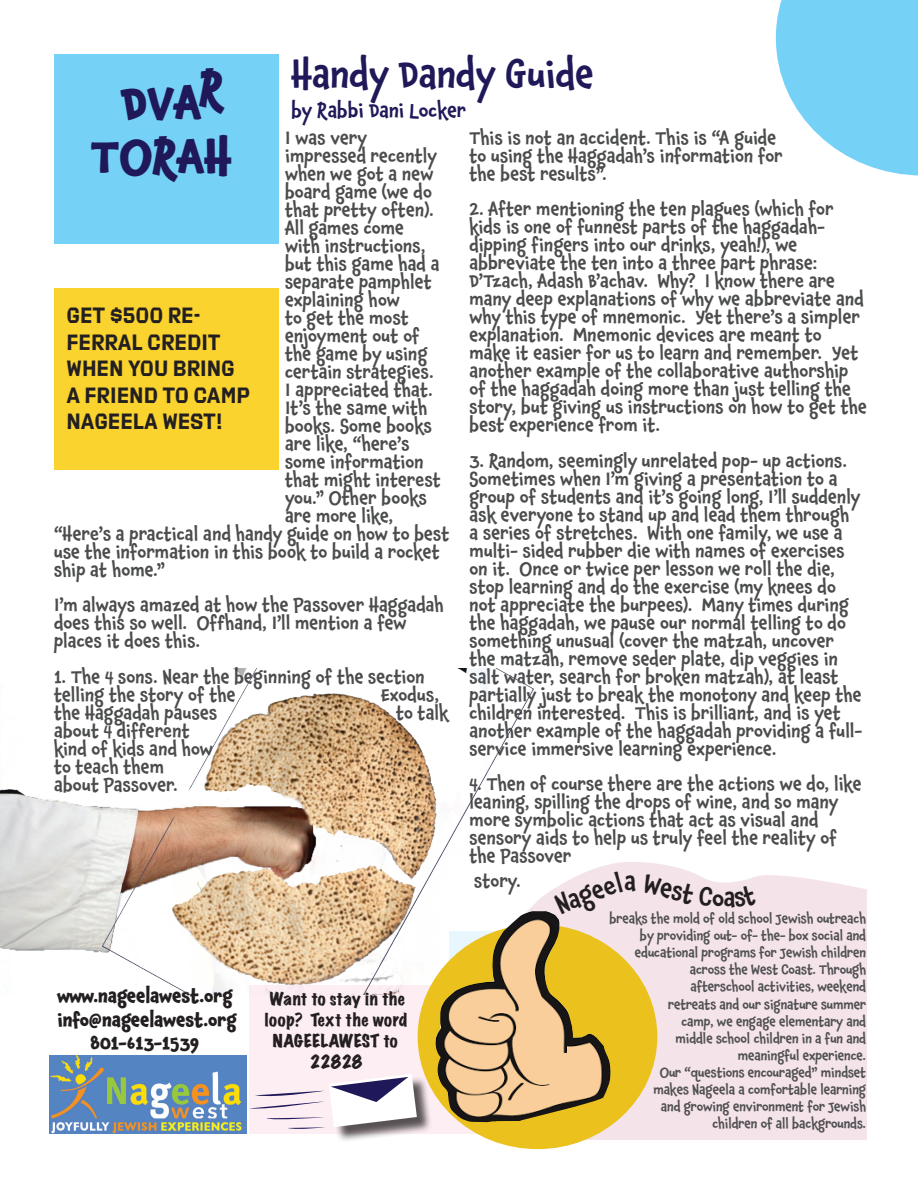
<style>
.page{position:relative;width:918px;height:1188px;background:#fff}
.page>*{position:absolute;margin:0;border:0;box-sizing:border-box;transform-origin:0 0}
.t1{font:700 45px/54px "Chaloops";color:#1f1959;text-align:center}
.t2{font:500 37.5px "Chaloops";color:#1f1959}
.t3{font:22.05px/26.5px "Export";color:#231f20}
.t4{font:500 19.5px "Chaloops";color:#1f1959}
.t5{font:500 18px/18px "Chaloops";letter-spacing:.005em;color:#4b4c4d}
.t6{font:700 18px/23.7px "Chaloops";color:#231f20;text-align:center}
.t7{font:expanded 16.2px/21px "Marker Felt";color:#231f20;text-align:center}
.t8{font:500 13.2px/17.1px "Chaloops";letter-spacing:-.01em;color:#505052;text-align:right}
</style>
<div class="page">
<svg style="left:775px;top:0;width:143px;height:176px"></svg>
<svg style="left:533px;top:862px;width:334px;height:279px;fill:#f4e4ea"></svg>
<div style="left:556px;top:913px;width:311px;height:227px;background:#f4e4ea"></div>
<div style="left:249px;top:985px;width:226px;height:149px;background:#fdeef4"></div>
<div style="left:331px;top:1076px;width:101px;height:67px;background:#231f20;opacity:.75"></div>
<svg style="left:249px;top:1074px;width:168px;height:56px"></svg>
<div style="left:418px;top:924px;width:239px;height:225px;background:#eac11d;border-radius:50%"></div>
<img style="left:435px;top:911px;width:175px;height:211px">
<img style="left:49px;top:1056px;width:198px;height:78px">
<div style="left:54px;top:288px;width:225px;height:182px;background:#fad32f"></div>
<div style="left:54px;top:54px;width:225px;height:189px;background:#75d1f6"></div>
<img style="left:0;top:668px;width:533px;height:326px">
<svg style="left:553px;top:871px;width:83px;height:44px;background:#f4e6eb"></svg>
<svg style="left:642px;top:874px;width:115px;height:34px;background:#f5e6eb"></svg>
<h2 class="t2" style="left:292px;top:45px;width:304px">Handy Dandy Guide</h2>
<p class="t4" style="left:292px;top:95px;width:176px">by Rabbi Dani Locker</p>
<h1 class="t1" style="left:199px;top:62px;width:26px">R</h1>
<h1 class="t1" style="left:91px;top:76px;width:143px">DVA<br>TORAH</h1>
<p class="t5" style="left:470px;top:129px;width:315px">This is not an accident. This is “A guide to using the Haggadah’s information for the best results”.</p>
<p class="t5" style="left:470px;top:200px;width:399px">2. After mentioning the ten plagues (which for kids is one of funnest parts of the haggadah&shy;dipping fingers into our drinks, yeah!), we abbreviate the ten into a three part phrase:<br>D’Tzach, Adash B’achav. Why? I know there are many deep explanations of why we abbreviate and why this type of mnemonic. Yet there’s a simpler explanation. Mnemonic devices are meant to make it easier for us to learn and remember. Yet another example of the collaborative authorship of the haggadah doing more than just telling the story, but giving us instructions on how to get the best experience from it.</p>
<p class="t5" style="left:470px;top:452px;width:394px">3. Random, seemingly unrelated pop- up actions.<br>Sometimes when I’m giving a presentation to a group of students and it’s going long, I’ll suddenly ask everyone to stand up and lead them through a series of stretches. With one family, we use a multi- sided rubber die with names of exercises on it. Once or twice per lesson we roll the die, stop learning and do the exercise (my knees do not appreciate the burpees). Many times during the haggadah, we pause our normal telling to do something unusual (cover the matzah, uncover the matzah, remove seder plate, dip veggies in salt water, search for broken matzah), at least partially just to break the monotony and keep the children interested. This is brilliant, and is yet another example of the haggadah providing a full&shy;service immersive learning experience.</p>
<p class="t5" style="left:470px;top:775px;width:394px">4. Then of course there are the actions we do, like leaning, spilling the drops of wine, and so many more symbolic actions that act as visual and sensory aids to help us truly feel the reality of the Passover</p>
<p class="t5" style="left:474px;top:872px;width:48px">story.</p>
<p class="t8" style="left:609px;top:910px;width:258px">breaks the mold of old school Jewish outreach by providing out- of- the- box social and educational programs for Jewish children across the West Coast. Through<br>afterschool activities, weekend<br>retreats and our signature summer<br>camp, we engage elementary and<br>middle school children in a fun and<br>meaningful experience.<br>Our “questions encouraged” mindset<br>makes Nageela a comfortable learning<br>and growing environment for Jewish<br>children of all backgrounds.</p>
<p class="t5" style="left:285px;top:129px;width:83px">I was very</p>
<p class="t5" style="left:285px;top:147px;width:153px">impressed recently</p>
<p class="t5" style="left:285px;top:165px;width:150px">when we got a new</p>
<p class="t5" style="left:285px;top:183px;width:148px">board game (we do</p>
<p class="t5" style="left:285px;top:201px;width:150px">that pretty often).</p>
<p class="t5" style="left:285px;top:219px;width:120px">All games come</p>
<p class="t5" style="left:285px;top:237px;width:142px">with instructions,</p>
<p class="t5" style="left:285px;top:255px;width:156px">but this game had a</p>
<p class="t5" style="left:285px;top:273px;width:148px">separate pamphlet</p>
<p class="t5" style="left:285px;top:291px;width:116px">explaining how</p>
<p class="t3" style="left:67px;top:302px;width:185px">GET $500 RE-<br>FERRAL CREDIT<br>WHEN YOU BRING<br>A FRIEND TO CAMP<br>NAGEELA WEST!</p>
<p class="t5" style="left:285px;top:309px;width:125px">to get the most</p>
<p class="t5" style="left:285px;top:327px;width:136px">enjoyment out of</p>
<p class="t5" style="left:285px;top:345px;width:144px">the game by using</p>
<p class="t5" style="left:285px;top:363px;width:150px">certain strategies.</p>
<p class="t5" style="left:285px;top:381px;width:149px">I appreciated that.</p>
<p class="t5" style="left:285px;top:399px;width:144px">It’s the same with</p>
<p class="t5" style="left:285px;top:417px;width:149px">books. Some books</p>
<p class="t5" style="left:285px;top:435px;width:126px">are like, “here’s</p>
<p class="t5" style="left:285px;top:453px;width:140px">some information</p>
<p class="t5" style="left:285px;top:471px;width:157px">that might interest</p>
<p class="t5" style="left:285px;top:489px;width:144px">you.” Other books</p>
<p class="t5" style="left:285px;top:507px;width:110px">are more like,</p>
<p class="t5" style="left:54px;top:525px;width:397px">“Here’s a practical and handy guide on how to best</p>
<p class="t5" style="left:54px;top:543px;width:387px">use the information in this book to build a rocket</p>
<p class="t5" style="left:54px;top:561px;width:113px">ship at home.”</p>
<p class="t5" style="left:54px;top:596px;width:391px">I’m always amazed at how the Passover Haggadah does this so well. Offhand, I’ll mention a few places it does this.</p>
<p class="t5" style="left:54px;top:668px;width:372px">1. The 4 sons. Near the beginning of the section telling the story of the</p>
<p class="t5" style="left:381px;top:686px;width:60px">Exodus,</p>
<p class="t5" style="left:54px;top:704px;width:165px">the Haggadah pauses</p>
<p class="t5" style="left:396px;top:704px;width:54px">to talk</p>
<p class="t5" style="left:54px;top:722px;width:160px">about 4 different kind of kids and how to teach them about Passover.</p>
<p class="t6" style="left:57px;top:984px;width:182px">www.nageelawest.org info@nageelawest.org<br>801-613-1539</p>
<p class="t7" style="left:265px;top:988px;width:144px">Want to stay in the loop? Text the word<br>NAGEELAWEST to<br>22828</p>
</div>
